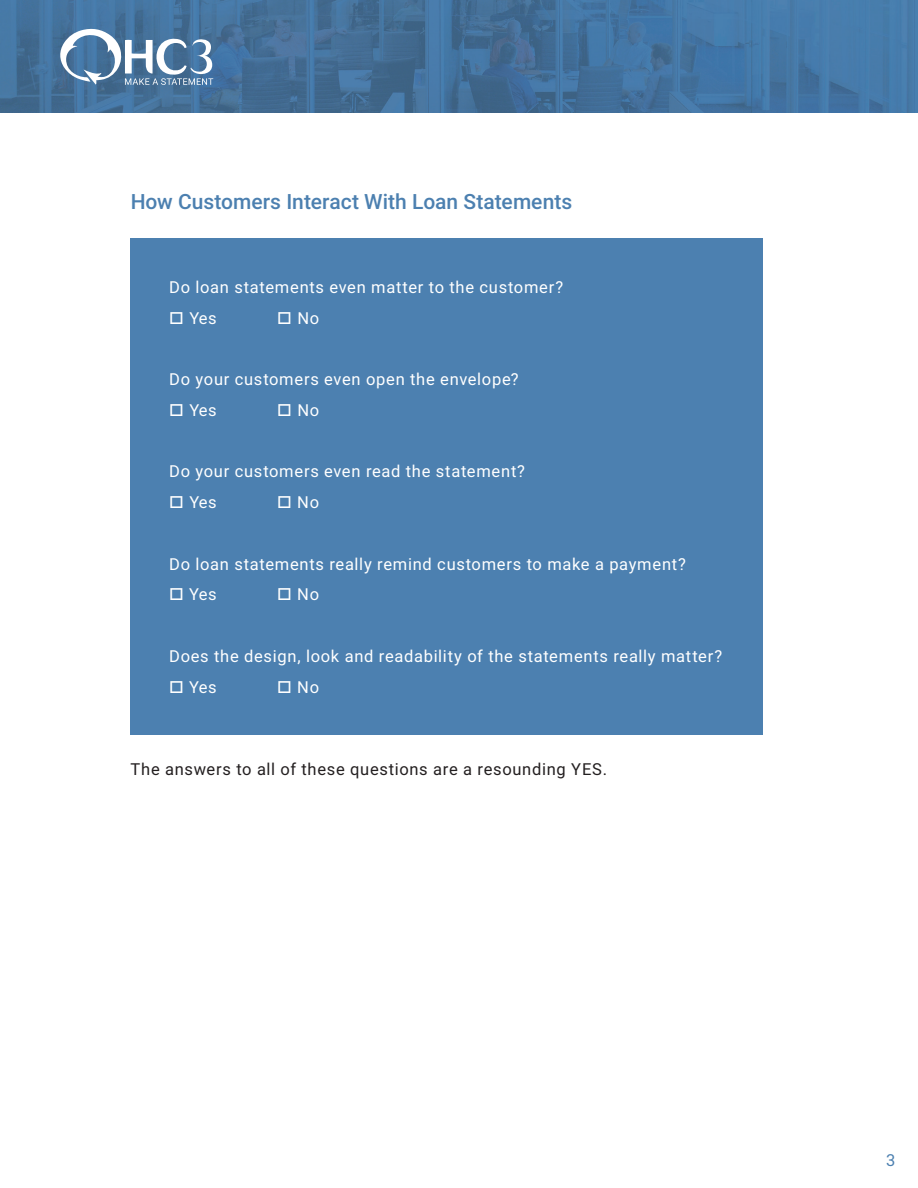
<style>
.page{position:relative;width:918px;height:1188px;background:#fff}
.page>*{position:absolute;margin:0;border:0;box-sizing:border-box;transform-origin:0 0}
.t1{font:500 21px "Roboto";color:#4c80b0}
.t2{font:16.5px "Roboto";letter-spacing:.04em;color:#fff}
.t3{font:16.5px "Roboto";letter-spacing:.04em;color:#231f20}
.t4{font:16.5px "Roboto";color:#4c80b0}
</style>
<div class="page">
<div style="left:131px;top:238px;width:632px;height:496px;background:#4c80b0"></div>
<img style="left:0;top:0;width:918px;height:112px">
<svg style="left:60px;top:29px;width:153px;height:56px"></svg>
<p class="t1" style="left:131px;top:187px;width:443px">How Customers Interact With Loan Statements</p>
<p class="t2" style="left:169px;top:275px;width:395px">Do loan statements even matter to the customer?</p>
<p class="t2" style="left:169px;top:306px;width:49px">□ Yes</p>
<p class="t2" style="left:277px;top:306px;width:44px">□ No</p>
<p class="t2" style="left:169px;top:368px;width:351px">Do your customers even open the envelope?</p>
<p class="t2" style="left:169px;top:398px;width:49px">□ Yes</p>
<p class="t2" style="left:277px;top:398px;width:44px">□ No</p>
<p class="t2" style="left:169px;top:460px;width:357px">Do your customers even read the statement?</p>
<p class="t2" style="left:169px;top:491px;width:49px">□ Yes</p>
<p class="t2" style="left:277px;top:491px;width:44px">□ No</p>
<p class="t2" style="left:169px;top:552px;width:518px">Do loan statements really remind customers to make a payment?</p>
<p class="t2" style="left:169px;top:583px;width:49px">□ Yes</p>
<p class="t2" style="left:277px;top:583px;width:44px">□ No</p>
<p class="t2" style="left:169px;top:644px;width:555px">Does the design, look and readability of the statements really matter?</p>
<p class="t2" style="left:169px;top:675px;width:49px">□ Yes</p>
<p class="t2" style="left:277px;top:675px;width:43px">□ No</p>
<p class="t3" style="left:131px;top:758px;width:478px">The answers to all of these questions are a resounding YES.</p>
<p class="t4" style="left:886px;top:1148px;width:11px">3</p>
</div>
